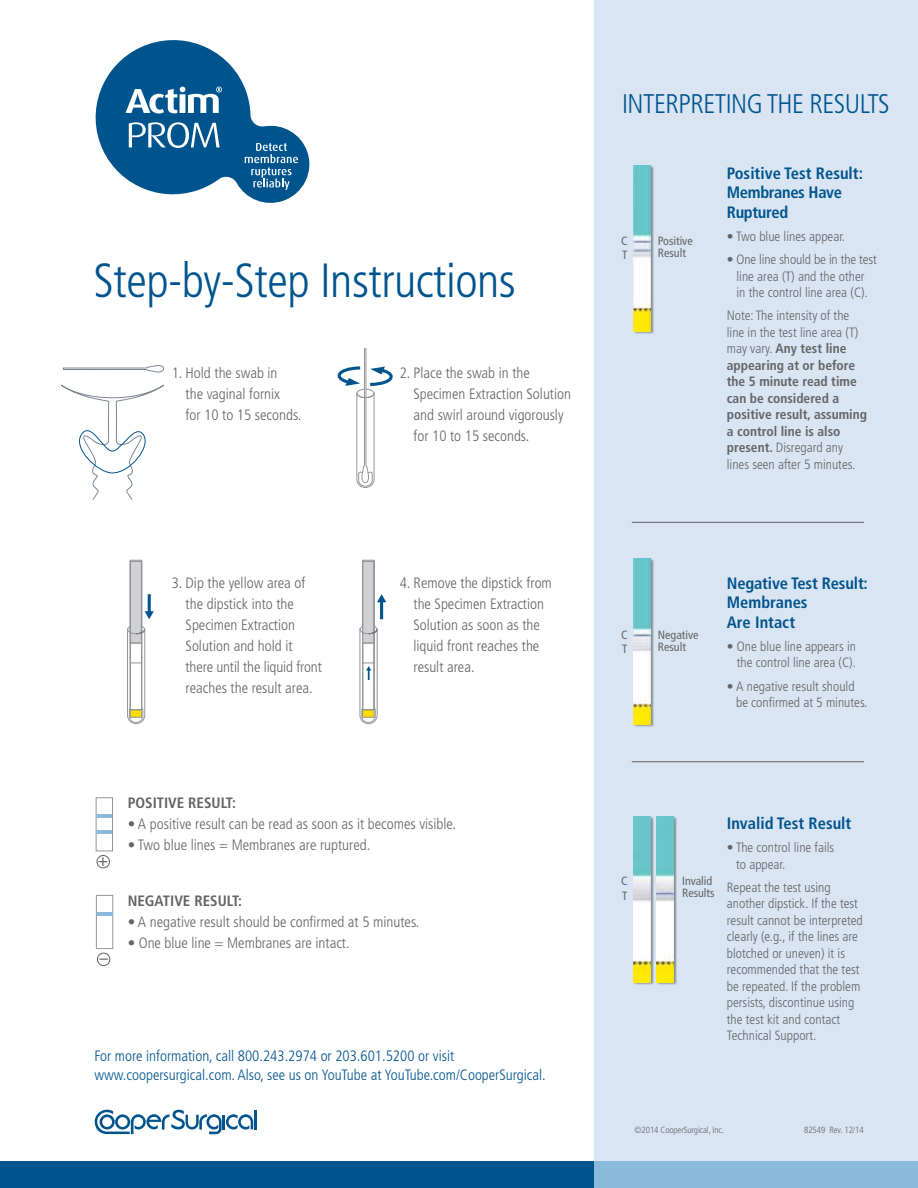
<style>
.page{position:relative;width:918px;height:1188px;background:#fff}
.page>*{position:absolute;margin:0;border:0;box-sizing:border-box;transform-origin:0 0}
.t1{font:300 condensed 48px "Frutiger LT Std";letter-spacing:-.01em;color:#00548e}
.t2{font:300 condensed 27px "Frutiger LT Std";letter-spacing:-.02em;color:#00548e}
.t3{font:condensed 17.4px "Frutiger LT Std";color:#636466}
.t4{font:700 condensed 16.5px/19.5px "Frutiger LT Std";color:#00548e}
.t5{font:700 condensed 16.5px/19.5px "Frutiger LT Std";letter-spacing:-.02em;color:#00548e}
.t6{font:300 condensed 15px/21px "Frutiger LT Std";color:#636466}
.t7{font:300 condensed 15px/18.8px "Frutiger LT Std";color:#00548e}
.t8{font:700 condensed 15px "Frutiger LT Std";color:#636466}
.t9{font:300 condensed 13.5px/16.5px "Frutiger LT Std";color:#636466}
.t10{font:700 condensed 13.5px/16.5px "Frutiger LT Std";color:#636466}
.t11{font:condensed 12px/12px "Frutiger LT Std";color:#636466}
.t12{font:300 condensed 9px "Frutiger LT Std";letter-spacing:-.01em;color:#636466}
.s1{font-weight:300}
</style>
<div class="page">
<div style="left:594px;top:0;width:324px;height:1174px;background:#d9e5f2"></div>
<div style="left:0;top:1161px;width:918px;height:27px;background:#00548e"></div>
<div style="left:594px;top:1161px;width:324px;height:27px;background:#8bb9dc"></div>
<svg style="left:95px;top:40px;width:215px;height:163px"></svg>
<div style="left:633px;top:165px;width:21px;height:170px;background:#000;opacity:.4"></div>
<img style="left:633px;top:165px;width:18px;height:166px">
<div style="left:633px;top:558px;width:21px;height:170px;background:#000;opacity:.4"></div>
<img style="left:633px;top:559px;width:18px;height:165px">
<div style="left:633px;top:816px;width:21px;height:170px;background:#000;opacity:.4"></div>
<img style="left:633px;top:816px;width:18px;height:166px">
<div style="left:656px;top:816px;width:21px;height:170px;background:#000;opacity:.4"></div>
<img style="left:656px;top:816px;width:18px;height:166px">
<hr style="left:254px;top:1110px;width:3px;height:20px;background:#00548e">
<svg style="left:94px;top:1109px;width:159px;height:25px"></svg>
<div style="left:96px;top:895px;width:17px;height:54px;border:1px solid #939598"></div>
<hr style="left:97px;top:912px;width:15px;height:3px;background:#8bb9dc">
<div style="left:97px;top:953px;width:13px;height:13px;border:1px solid #636466;border-radius:50%"></div>
<hr style="left:632px;top:522px;width:232px;height:1px;background:#636466">
<hr style="left:632px;top:761px;width:232px;height:1px;background:#636466">
<div style="left:130px;top:561px;width:11px;height:82px;background:#cfd1d2"></div>
<div style="left:130px;top:560px;width:12px;height:158px;border:1px solid #939598"></div>
<hr style="left:148px;top:594px;width:3px;height:19px;background:#00548e">
<svg style="left:145px;top:611px;width:9px;height:8px"></svg>
<svg style="left:127px;top:625px;width:19px;height:100px"></svg>
<div style="left:363px;top:561px;width:11px;height:82px;background:#cfd1d2"></div>
<div style="left:362px;top:560px;width:13px;height:158px;border:1px solid #939598"></div>
<hr style="left:380px;top:601px;width:3px;height:18px;background:#00548e">
<svg style="left:377px;top:594px;width:9px;height:8px"></svg>
<svg style="left:359px;top:625px;width:19px;height:100px"></svg>
<svg style="left:337px;top:348px;width:56px;height:140px"></svg>
<svg style="left:63px;top:365px;width:102px;height:8px"></svg>
<svg style="left:61px;top:384px;width:103px;height:116px"></svg>
<div style="left:97px;top:855px;width:13px;height:13px;border:1px solid #636466;border-radius:50%"></div>
<div style="left:96px;top:797px;width:17px;height:54px;border:1px solid #939598"></div>
<hr style="left:97px;top:831px;width:15px;height:3px;background:#8bb9dc">
<hr style="left:97px;top:814px;width:15px;height:4px;background:#8bb9dc">
<h1 class="t1" style="left:94px;top:253px;width:424px">Step-by-Step Instructions</h1>
<p class="t6" style="left:186px;top:362px;width:117px;text-indent:-14px">1. Hold the swab in<br>the vaginal fornix<br>for 10 to 15 seconds.</p>
<p class="t6" style="left:414px;top:362px;width:159px;text-indent:-14px">2. Place the swab in the<br>Specimen Extraction Solution and swirl around vigorously for 10 to 15 seconds.</p>
<p class="t6" style="left:186px;top:572px;width:138px;text-indent:-14px">3. Dip the yellow area of the dipstick into the<br>Specimen Extraction<br>Solution and hold it there until the liquid front reaches the result area.</p>
<p class="t6" style="left:414px;top:572px;width:140px;text-indent:-14px">4. Remove the dipstick from the Specimen Extraction<br>Solution as soon as the liquid front reaches the result area.</p>
<p class="t3" style="left:98px;top:850px;width:12px">+</p>
<p class="t3" style="left:99px;top:948px;width:10px">–</p>
<p class="t8" style="left:128px;top:794px;width:110px">POSITIVE RESULT:</p>
<p class="t6" style="left:128px;top:814px;width:330px">• A positive result can be read as soon as it becomes visible.</p>
<p class="t6" style="left:128px;top:835px;width:244px">• Two blue lines = Membranes are ruptured.</p>
<p class="t8" style="left:128px;top:891px;width:116px">NEGATIVE RESULT:</p>
<p class="t6" style="left:128px;top:911px;width:293px">• A negative result should be confirmed at 5 minutes.</p>
<p class="t6" style="left:128px;top:932px;width:224px">• One blue line = Membranes are intact.</p>
<p class="t7" style="left:94px;top:1047px;width:453px">For more information, call 800.243.2974 or 203.601.5200 or visit www.coopersurgical.com. Also, see us on YouTube at YouTube.com/CooperSurgical.</p>
<h2 class="t2" style="left:622px;top:89px;width:269px">Interpreti ng the Results</h2>
<p class="t11" style="left:621px;top:234px;width:8px;line-height:14.2px">C<br>T</p>
<p class="t11" style="left:658px;top:235px;width:36px">Positive<br>Result</p>
<p class="t5" style="left:727px;top:163px;width:138px">Positive Test Result:<br>Membranes Have<br>Ruptured</p>
<p class="t9" style="left:727px;top:228px;width:120px">• Two blue lines appear.</p>
<p class="t9" style="left:727px;top:251px;width:152px;text-align:center">• One line should be in the test line area (T) and the other<br>in the control line area (C).</p>
<p class="t10" style="left:727px;top:307px;width:142px"><span class="s1">Note: The intensity of the line in the test line area (T) may vary.</span> Any test line appearing at or before the 5 minute read time can be considered a positive result, assuming a control line is also present. <span class="s1">Disregard any lines seen after 5 minutes.</span></p>
<p class="t11" style="left:621px;top:627px;width:8px;line-height:14.2px">C<br>T</p>
<p class="t11" style="left:658px;top:629px;width:42px">Negative<br>Result</p>
<p class="t4" style="left:727px;top:573px;width:143px">Negative Test Result:<br>Membranes<br>Are Intact</p>
<p class="t9" style="left:727px;top:638px;width:131px;text-align:right">• One blue line appears in the control line area (C).</p>
<p class="t9" style="left:736px;top:678px;width:133px;text-indent:-9px">• A negative result should be confirmed at 5 minutes.</p>
<p class="t11" style="left:621px;top:874px;width:8px;line-height:14.2px">C<br>T</p>
<p class="t11" style="left:682px;top:875px;width:34px">Invalid<br>Results</p>
<p class="t4" style="left:727px;top:813px;width:126px">Invalid Test Result</p>
<p class="t9" style="left:736px;top:839px;width:100px;text-indent:-9px">• The control line fails to appear.</p>
<p class="t9" style="left:727px;top:879px;width:138px">Repeat the test using another dipstick. If the test result cannot be interpreted clearly (e.g., if the lines are blotched or uneven) it is recommended that the test be repeated. If the problem persists, discontinue using the test kit and contact<br>Technical Support.</p>
<p class="t12" style="left:634px;top:1125px;width:91px">©2014 CooperSurgical, Inc.</p>
<p class="t12" style="left:804px;top:1125px;width:61px">82549 Rev. 12/14</p>
</div>
